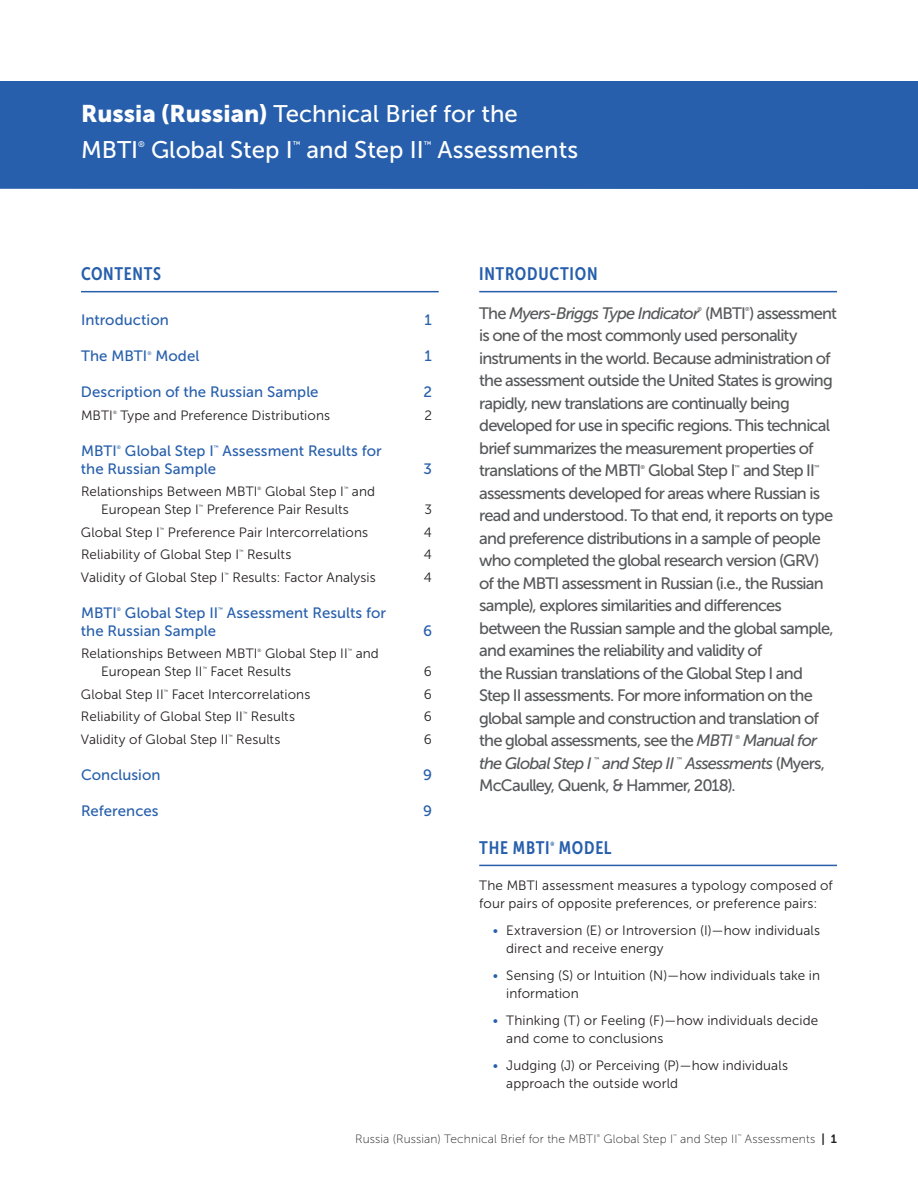
<style>
.page{position:relative;width:918px;height:1188px;background:#fff}
.page>*{position:absolute;margin:0;border:0;box-sizing:border-box;transform-origin:0 0}
.t1{font:24px/36px "Museo Sans 500";color:#fff}
.t2{font:18px "Museo Sans Cond 700";letter-spacing:.04em;color:#275fac}
.t3{font:16.5px/22.5px "Museo Sans 500";letter-spacing:-.05em;color:#57585a}
.t4{font:italic 16.5px "Museo Sans 500";letter-spacing:-.05em;color:#57585a}
.t5{font:15px "Museo Sans 500";letter-spacing:.005em;color:#275fac}
.t6{font:13.5px/18px "Museo Sans 300";letter-spacing:.005em;color:#231f20}
.t7{font:12px "Museo Sans 100";letter-spacing:.015em;color:#231f20}
.t8{font:8.1px "Museo Sans 500";color:#fff}
.t9{font:6.15px "Museo Sans Cond 700";color:#275fac}
.t10{font:5.55px "Museo Sans 500";color:#57585a}
.t11{font:5.1px "Museo Sans 500";color:#275fac}
.t12{font:4.65px "Museo Sans 300";color:#231f20}
.t13{font:4.05px "Museo Sans 100";color:#231f20}
.s1{font-family:"Museo Sans 900"}
.s2{font-style:normal}
.s3{font-style:italic}
.s4{color:#275fac}
.s5{font-family:"Museo Sans 700"}
</style>
<div class="page">
<div style="left:0;top:81px;width:918px;height:108px;background:#275fac"></div>
<hr style="left:479px;top:291px;width:358px;height:1px;background:#275fac">
<hr style="left:479px;top:865px;width:358px;height:1px;background:#275fac">
<hr style="left:81px;top:291px;width:358px;height:1px;background:#275fac">
<h1 class="t1" style="left:81px;top:96px;width:438px"><span class="s1">Russia (Russian)</span> Technical Brief for the<br>MBTI</h1>
<p class="t8" style="left:138px;top:140px;width:8px">®</p>
<h1 class="t1" style="left:151px;top:132px;width:143px">Global Step I</h1>
<p class="t8" style="left:293px;top:140px;width:9px">™</p>
<h1 class="t1" style="left:307px;top:132px;width:119px">and Step II</h1>
<p class="t8" style="left:424px;top:140px;width:9px">™</p>
<h1 class="t1" style="left:438px;top:132px;width:142px">Assessments</h1>
<p class="t2" style="left:81px;top:264px;width:82px">CONTENTS</p>
<p class="t5" style="left:81px;top:312px;width:89px">Introduction</p>
<p class="t5" style="left:425px;top:312px;width:9px">1</p>
<p class="t5" style="left:81px;top:348px;width:68px">The MBTI</p>
<p class="t11" style="left:147px;top:350px;width:6px">®</p>
<p class="t5" style="left:155px;top:348px;width:46px">Model</p>
<p class="t5" style="left:425px;top:348px;width:9px">1</p>
<p class="t5" style="left:81px;top:384px;width:239px">Description of the Russian Sample</p>
<p class="t5" style="left:423px;top:384px;width:10px">2</p>
<p class="t6" style="left:81px;top:406px;width:33px">MBTI</p>
<p class="t12" style="left:113px;top:410px;width:5px">®</p>
<p class="t6" style="left:120px;top:406px;width:211px">Type and Preference Distributions</p>
<p class="t6" style="left:424px;top:406px;width:9px">2</p>
<p class="t5" style="left:81px;top:443px;width:37px">MBTI</p>
<p class="t11" style="left:117px;top:444px;width:6px">®</p>
<p class="t5" style="left:125px;top:443px;width:90px">Global Step I</p>
<p class="t11" style="left:214px;top:444px;width:6px">™</p>
<p class="t5" style="left:222px;top:443px;width:161px">Assessment Results for</p>
<p class="t5" style="left:81px;top:461px;width:137px">the Russian Sample</p>
<p class="t5" style="left:423px;top:461px;width:10px">3</p>
<p class="t6" style="left:81px;top:483px;width:178px">Relationships Between MBTI</p>
<p class="t12" style="left:258px;top:486px;width:5px">®</p>
<p class="t6" style="left:265px;top:483px;width:80px">Global Step I</p>
<p class="t12" style="left:344px;top:486px;width:6px">™</p>
<p class="t6" style="left:352px;top:483px;width:25px">and</p>
<p class="t6" style="left:101px;top:501px;width:99px">European Step I</p>
<p class="t12" style="left:199px;top:504px;width:6px">™</p>
<p class="t6" style="left:207px;top:501px;width:144px">Preference Pair Results</p>
<p class="t6" style="left:424px;top:501px;width:9px">3</p>
<p class="t6" style="left:81px;top:523px;width:80px">Global Step I</p>
<p class="t12" style="left:160px;top:527px;width:6px">™</p>
<p class="t6" style="left:168px;top:523px;width:202px">Preference Pair Intercorrelations</p>
<p class="t6" style="left:424px;top:523px;width:10px">4</p>
<p class="t6" style="left:81px;top:546px;width:160px">Reliability of Global Step I</p>
<p class="t12" style="left:239px;top:549px;width:6px">™</p>
<p class="t6" style="left:247px;top:546px;width:46px">Results</p>
<p class="t6" style="left:424px;top:546px;width:10px">4</p>
<p class="t6" style="left:81px;top:568px;width:145px">Validity of Global Step I</p>
<p class="t12" style="left:225px;top:572px;width:6px">™</p>
<p class="t6" style="left:233px;top:568px;width:145px">Results: Factor Analysis</p>
<p class="t6" style="left:424px;top:568px;width:10px">4</p>
<p class="t5" style="left:81px;top:605px;width:37px">MBTI</p>
<p class="t11" style="left:117px;top:606px;width:6px">®</p>
<p class="t5" style="left:125px;top:605px;width:95px">Global Step II</p>
<p class="t11" style="left:218px;top:606px;width:6px">™</p>
<p class="t5" style="left:227px;top:605px;width:161px">Assessment Results for</p>
<p class="t5" style="left:81px;top:623px;width:137px">the Russian Sample</p>
<p class="t5" style="left:423px;top:623px;width:10px">6</p>
<p class="t6" style="left:81px;top:645px;width:178px">Relationships Between MBTI</p>
<p class="t12" style="left:258px;top:648px;width:5px">®</p>
<p class="t6" style="left:265px;top:645px;width:84px">Global Step II</p>
<p class="t12" style="left:348px;top:648px;width:6px">™</p>
<p class="t6" style="left:356px;top:645px;width:25px">and</p>
<p class="t6" style="left:101px;top:663px;width:103px">European Step II</p>
<p class="t12" style="left:203px;top:666px;width:6px">™</p>
<p class="t6" style="left:211px;top:663px;width:82px">Facet Results</p>
<p class="t6" style="left:424px;top:663px;width:10px">6</p>
<p class="t6" style="left:81px;top:685px;width:84px">Global Step II</p>
<p class="t12" style="left:164px;top:689px;width:6px">™</p>
<p class="t6" style="left:172px;top:685px;width:140px">Facet Intercorrelations</p>
<p class="t6" style="left:424px;top:685px;width:10px">6</p>
<p class="t6" style="left:81px;top:708px;width:164px">Reliability of Global Step II</p>
<p class="t12" style="left:243px;top:711px;width:6px">™</p>
<p class="t6" style="left:251px;top:708px;width:46px">Results</p>
<p class="t6" style="left:424px;top:708px;width:10px">6</p>
<p class="t6" style="left:81px;top:730px;width:149px">Validity of Global Step II</p>
<p class="t12" style="left:228px;top:734px;width:6px">™</p>
<p class="t6" style="left:236px;top:730px;width:46px">Results</p>
<p class="t6" style="left:424px;top:730px;width:10px">6</p>
<p class="t5" style="left:81px;top:767px;width:81px">Conclusion</p>
<p class="t5" style="left:423px;top:767px;width:10px">9</p>
<p class="t5" style="left:81px;top:803px;width:79px">References</p>
<p class="t5" style="left:423px;top:803px;width:10px">9</p>
<p class="t2" style="left:479px;top:264px;width:120px">INTRODUCTION</p>
<p class="t4" style="left:479px;top:304px;width:359px"><span class="s2">The</span> Myers-Briggs Type Indicator <span class="s2">(MBTI ) assessment</span></p>
<p class="t10" style="left:698px;top:306px;width:6px">®</p>
<p class="t10" style="left:745px;top:306px;width:6px">®</p>
<p class="t3" style="left:479px;top:324px;width:355px">is one of the most commonly used personality instruments in the world. Because administration of the assessment outside the United States is growing rapidly, new translations are continually being developed for use in specific regions. This technical brief summarizes the measurement properties of translations of the MBTI Global Step I</p>
<p class="t10" style="left:641px;top:464px;width:6px">®</p>
<p class="t10" style="left:735px;top:464px;width:7px">™</p>
<p class="t3" style="left:743px;top:459px;width:73px">and Step II</p>
<p class="t10" style="left:814px;top:464px;width:7px">™</p>
<p class="t3" style="left:479px;top:482px;width:356px">assessments developed for areas where Russian is read and understood. To that end, it reports on type and preference distributions in a sample of people who completed the global research version (GRV) of the MBTI assessment in Russian (i.e., the Russian sample), explores similarities and differences between the Russian sample and the global sample, and examines the reliability and validity of<br>the Russian translations of the Global Step I and Step II assessments. For more information on the global sample and construction and translation of the global assessments, see the <span class="s3">MBTI</span></p>
<p class="t10" style="left:736px;top:734px;width:6px">®</p>
<p class="t4" style="left:743px;top:731px;width:76px">Manual for</p>
<p class="t3" style="left:479px;top:752px;width:347px;text-indent:206px"><span class="s3">Assessments</span> (Myers,<br>McCaulley, Quenk, &amp; Hammer, 2018).</p>
<p class="t4" style="left:479px;top:754px;width:114px">the Global Step I</p>
<p class="t10" style="left:594px;top:756px;width:7px">™</p>
<p class="t4" style="left:603px;top:754px;width:73px">and Step II</p>
<p class="t10" style="left:677px;top:756px;width:7px">™</p>
<p class="t2" style="left:479px;top:838px;width:72px">THE MBTI</p>
<p class="t9" style="left:550px;top:840px;width:5px">®</p>
<p class="t2" style="left:559px;top:838px;width:54px">MODEL</p>
<p class="t6" style="left:479px;top:877px;width:355px">The MBTI assessment measures a typology composed of four pairs of opposite preferences, or preference pairs:</p>
<p class="t6" style="left:506px;top:922px;width:315px;text-indent:-14px"><span class="s4">•</span> Extraversion (E) or Introversion (I)—how individuals direct and receive energy</p>
<p class="t6" style="left:506px;top:967px;width:315px;text-indent:-14px"><span class="s4">•</span> Sensing (S) or Intuition (N)—how individuals take in information</p>
<p class="t6" style="left:506px;top:1012px;width:314px;text-indent:-14px"><span class="s4">•</span> Thinking (T) or Feeling (F)—how individuals decide and come to conclusions</p>
<p class="t6" style="left:506px;top:1057px;width:283px;text-indent:-14px"><span class="s4">•</span> Judging (J) or Perceiving (P)—how individuals approach the outside world</p>
<p class="t7" style="left:355px;top:1133px;width:243px">Russia (Russian) Technical Brief for the MBTI</p>
<p class="t13" style="left:597px;top:1134px;width:5px">®</p>
<p class="t7" style="left:603px;top:1133px;width:71px">Global Step I</p>
<p class="t13" style="left:673px;top:1134px;width:5px">™</p>
<p class="t7" style="left:680px;top:1133px;width:59px">and Step II</p>
<p class="t13" style="left:738px;top:1134px;width:5px">™</p>
<p class="t7" style="left:745px;top:1133px;width:94px">Assessments <span class="s5">| 1</span></p>
</div>
